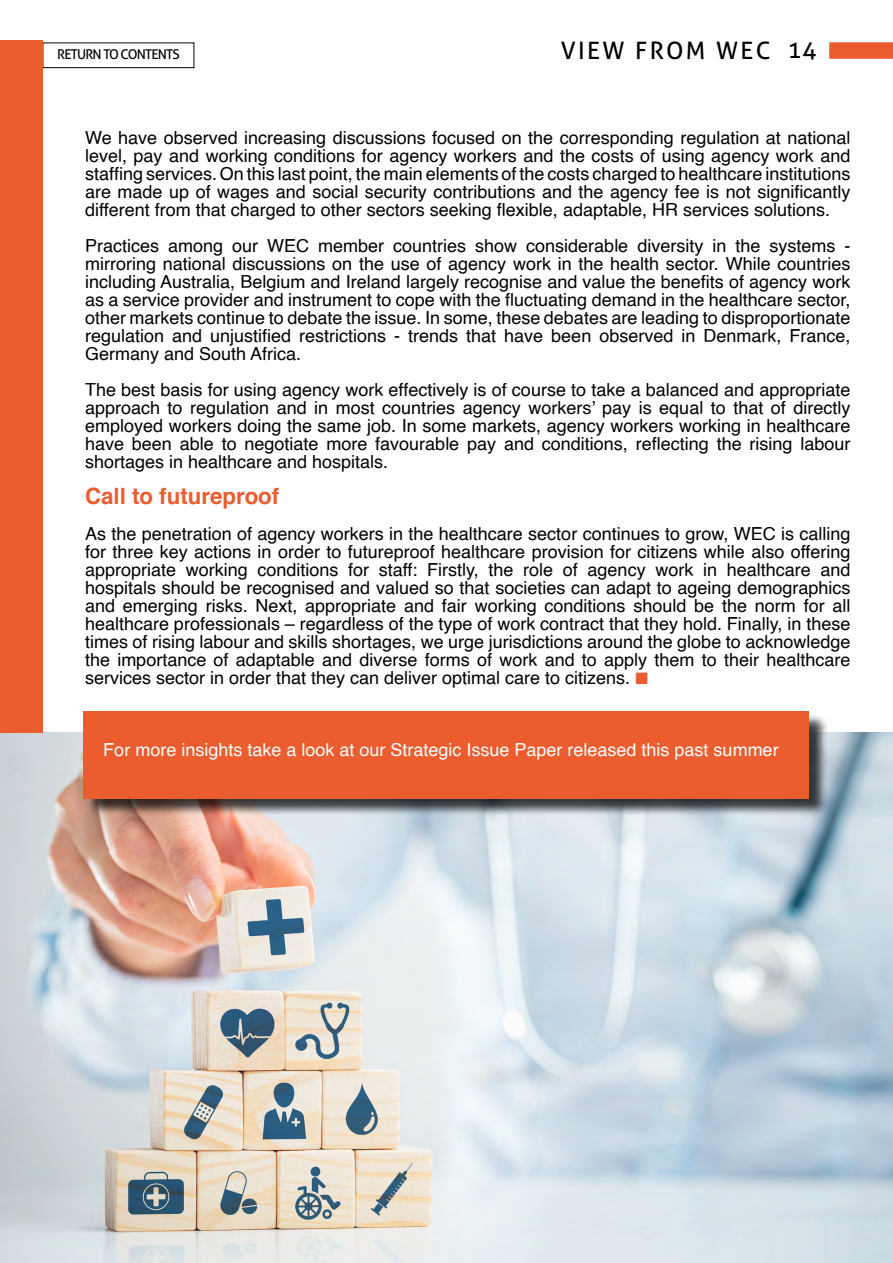
<style>
.page{position:relative;width:893px;height:1263px;background:#fff}
.page>*{position:absolute;margin:0;border:0;box-sizing:border-box;transform-origin:0 0}
.t1{font:24px "Aller";letter-spacing:.1em;color:#000}
.Body_Copy_GR{font:700 22.5px "Helvetica";color:#eb5c2e}
.Body_Copy_GR-2{font:18px/18px "Helvetica";color:#000;text-align:justify}
.Body_Copy_GR-3{font:18px "Helvetica";color:#fff}
.t2{font:13.5px "Aller";letter-spacing:-.06em;color:#000}
.s1{color:#eb5c2e}
</style>
<div class="page">
<img style="left:0;top:732px;width:893px;height:531px">
<div style="left:829px;top:42px;width:64px;height:17px;background:#eb5c2e"></div>
<div style="left:43px;top:43px;width:151px;height:25px;border:1px solid #000"></div>
<div style="left:86px;top:713px;width:742px;height:104px;background:#000;opacity:.75"></div>
<div style="left:84px;top:711px;width:725px;height:87px;background:#eb5c2f"></div>
<div style="left:0;top:40px;width:43px;height:692px;background:#eb5c2f"></div>
<p class="t2" style="left:57px;top:46px;width:124px">RETURN TO CONTENTS</p>
<p class="t1" style="left:561px;top:36px;width:211px">VIEW FROM WEC</p>
<p class="t1" style="left:788px;top:35px;width:30px">14</p>
<p class="Body_Copy_GR-2" style="left:85px;top:129px;width:767px">We have observed increasing discussions focused on the corresponding regulation at national level, pay and working conditions for agency workers and the costs of using agency work and staffing services. On this last point, the main elements of the costs charged to healthcare institutions are made up of wages and social security contributions and the agency fee is not significantly different from that charged to other sectors seeking flexible, adaptable, HR services solutions.</p>
<p class="Body_Copy_GR-2" style="left:85px;top:237px;width:767px">Practices among our WEC member countries show considerable diversity in the systems - mirroring national discussions on the use of agency work in the health sector. While countries including Australia, Belgium and Ireland largely recognise and value the benefits of agency work as a service provider and instrument to cope with the fluctuating demand in the healthcare sector, other markets continue to debate the issue. In some, these debates are leading to disproportionate regulation and unjustified restrictions - trends that have been observed in Denmark, France, Germany and South Africa.</p>
<p class="Body_Copy_GR-2" style="left:85px;top:381px;width:767px">The best basis for using agency work effectively is of course to take a balanced and appropriate approach to regulation and in most countries agency workers’ pay is equal to that of directly employed workers doing the same job. In some markets, agency workers working in healthcare have been able to negotiate more favourable pay and conditions, reflecting the rising labour shortages in healthcare and hospitals.</p>
<p class="Body_Copy_GR" style="left:85px;top:482px;width:196px">Call to futureproof</p>
<p class="Body_Copy_GR-2" style="left:85px;top:525px;width:767px">As the penetration of agency workers in the healthcare sector continues to grow, WEC is calling for three key actions in order to futureproof healthcare provision for citizens while also offering appropriate working conditions for staff: Firstly, the role of agency work in healthcare and hospitals should be recognised and valued so that societies can adapt to ageing demographics and emerging risks. Next, appropriate and fair working conditions should be the norm for all healthcare professionals – regardless of the type of work contract that they hold. Finally, in these times of rising labour and skills shortages, we urge jurisdictions around the globe to acknowledge the importance of adaptable and diverse forms of work and to apply them to their healthcare services sector in order that they can deliver optimal care to citizens. <span class="s1">■</span></p>
<p class="Body_Copy_GR-3" style="left:103px;top:736px;width:677px">For more insights take a look at our Strategic Issue Paper released this past summer</p>
</div>
